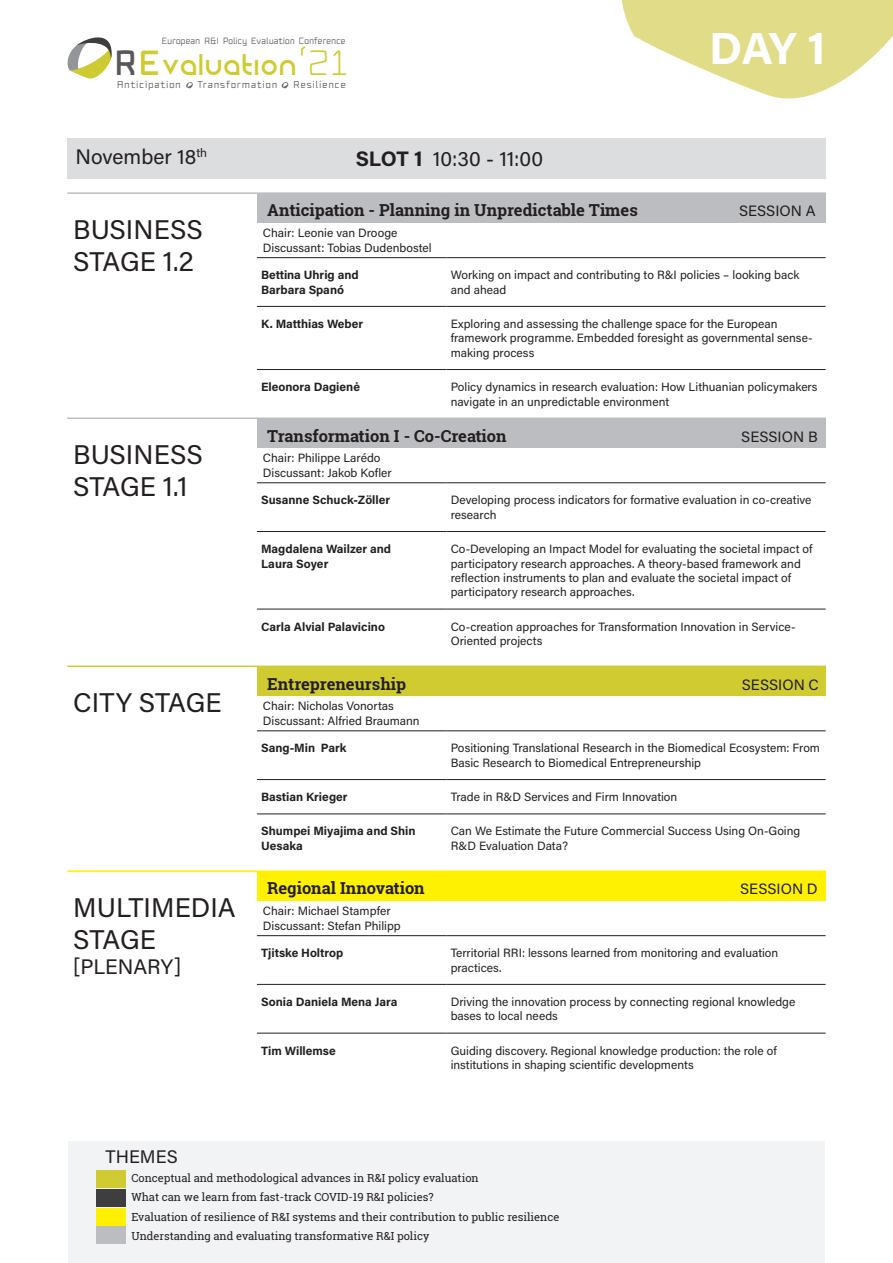
<style>
.page{position:relative;width:893px;height:1263px;background:#fff}
.page>*{position:absolute;margin:0;border:0;box-sizing:border-box;transform-origin:0 0}
.t1{font:700 45px "Acumin Pro";color:#fff}
.t2{font:33.45px "REZ";letter-spacing:.075em;color:#cfcb31}
.t3{font:27px "Acumin Pro";color:#231f20}
.t4{font:21px "Acumin Pro";color:#231f20}
.t5{font:18.15px "Acumin Pro";letter-spacing:.005em;color:#231f20}
.t6{font:700 16.5px "Roboto Slab";color:#231f20}
.t7{font:15px "Acumin Pro";color:#231f20}
.thema_sub{font:12px/14.4px "Acumin Pro";color:#231f20}
.speaker{font:700 12px/14.4px "Acumin Pro";color:#231f20}
.chair{font:12px "Acumin Pro";color:#231f20}
.t8{font:11.1px "Roboto Slab";color:#231f20}
.t9{font:500 9.45px "Fenton";letter-spacing:.125em;color:#57585a}
.t10{font:500 9.45px "Fenton";letter-spacing:.105em;color:#57585a}
.t11{font:500 8.55px "Fenton";letter-spacing:.04em;color:#57585a}
.s1{font-family:"Fenton";font-weight:900;color:#57585a}
.s2{font-family:"Fenton";font-weight:900}
.s3{font-family:"Fenton"}
.s4{font-weight:700}
</style>
<div class="page">
<div style="left:67px;top:138px;width:759px;height:41px;background:#dcdddf"></div>
<div style="left:257px;top:193px;width:569px;height:29px;background:#bcbdc0"></div>
<div style="left:257px;top:418px;width:569px;height:30px;background:#bcbdc0"></div>
<div style="left:257px;top:666px;width:569px;height:30px;background:#cfcb31"></div>
<div style="left:257px;top:871px;width:569px;height:29px;background:#fff101"></div>
<hr style="left:257px;top:257px;width:189px;height:1px;background:#231f20">
<hr style="left:446px;top:257px;width:380px;height:1px;background:#231f20">
<hr style="left:257px;top:482px;width:189px;height:1px;background:#231f20">
<hr style="left:446px;top:482px;width:380px;height:1px;background:#231f20">
<hr style="left:257px;top:730px;width:189px;height:1px;background:#231f20">
<hr style="left:446px;top:730px;width:380px;height:1px;background:#231f20">
<hr style="left:257px;top:935px;width:189px;height:1px;background:#231f20">
<hr style="left:446px;top:935px;width:380px;height:1px;background:#231f20">
<hr style="left:257px;top:306px;width:189px;height:1px;background:#231f20">
<hr style="left:446px;top:306px;width:380px;height:1px;background:#231f20">
<hr style="left:257px;top:531px;width:189px;height:1px;background:#231f20">
<hr style="left:446px;top:531px;width:380px;height:1px;background:#231f20">
<hr style="left:257px;top:779px;width:189px;height:1px;background:#231f20">
<hr style="left:446px;top:779px;width:380px;height:1px;background:#231f20">
<hr style="left:257px;top:984px;width:189px;height:1px;background:#231f20">
<hr style="left:446px;top:984px;width:380px;height:1px;background:#231f20">
<hr style="left:257px;top:369px;width:189px;height:1px;background:#231f20">
<hr style="left:446px;top:369px;width:380px;height:1px;background:#231f20">
<hr style="left:257px;top:609px;width:189px;height:1px;background:#231f20">
<hr style="left:446px;top:609px;width:380px;height:1px;background:#231f20">
<hr style="left:257px;top:814px;width:189px;height:1px;background:#231f20">
<hr style="left:446px;top:814px;width:380px;height:1px;background:#231f20">
<hr style="left:257px;top:1033px;width:189px;height:1px;background:#231f20">
<hr style="left:446px;top:1033px;width:380px;height:1px;background:#231f20">
<hr style="left:67px;top:665px;width:190px;height:2px;background:#cfcb31">
<hr style="left:257px;top:665px;width:189px;height:2px;background:#cfcb31">
<hr style="left:446px;top:665px;width:380px;height:2px;background:#cfcb31">
<hr style="left:67px;top:417px;width:190px;height:2px;background:#bcbdc0">
<hr style="left:257px;top:192px;width:189px;height:2px;background:#bcbdc0">
<hr style="left:446px;top:192px;width:380px;height:2px;background:#bcbdc0">
<hr style="left:67px;top:192px;width:190px;height:2px;background:#bcbdc0">
<hr style="left:257px;top:870px;width:189px;height:2px;background:#fff101">
<hr style="left:446px;top:870px;width:380px;height:2px;background:#fff101">
<hr style="left:67px;top:870px;width:190px;height:2px;background:#fff101">
<hr style="left:257px;top:417px;width:189px;height:2px;background:#bcbdc0">
<hr style="left:446px;top:417px;width:380px;height:2px;background:#bcbdc0">
<svg style="left:67px;top:37px;width:45px;height:42px"></svg>
<svg style="left:186px;top:82px;width:7px;height:7px"></svg>
<svg style="left:281px;top:82px;width:7px;height:7px"></svg>
<svg style="left:621px;top:0;width:272px;height:99px"></svg>
<div style="left:676px;top:0;width:207px;height:45px;background:#e1dc88"></div>
<div style="left:68px;top:1142px;width:757px;height:121px;background:#f2f3f4"></div>
<div style="left:96px;top:1171px;width:30px;height:17px;background:#cfcb31"></div>
<div style="left:96px;top:1189px;width:30px;height:17px;background:#3e3e3f"></div>
<div style="left:96px;top:1208px;width:30px;height:17px;background:#fff101"></div>
<div style="left:96px;top:1226px;width:30px;height:18px;background:#bcbdc0"></div>
<p class="t11" style="left:162px;top:36px;width:185px">European R&amp;I Policy Evaluation Conference</p>
<p class="t2" style="left:114px;top:54px;width:235px"><span class="s1">R</span><span class="s2">E</span>valuation<span class="s3">‘21</span></p>
<p class="t9" style="left:117px;top:79px;width:65px">Anticipation</p>
<p class="t10" style="left:197px;top:79px;width:82px">Transformation</p>
<p class="t9" style="left:294px;top:79px;width:54px">Resilience</p>
<p class="t4" style="left:75px;top:142px;width:133px">November 18<sup>th</sup></p>
<p class="t4" style="left:356px;top:144px;width:189px"><span class="s4">SLOT 1</span> 10:30 - 11:00</p>
<p class="t1" style="left:709px;top:17px;width:118px">DAY 1</p>
<p class="t3" style="left:73px;top:210px;width:131px">BUSINESS</p>
<p class="t3" style="left:73px;top:243px;width:122px">STAGE 1.2</p>
<p class="t3" style="left:73px;top:435px;width:131px">BUSINESS</p>
<p class="t3" style="left:73px;top:468px;width:116px">STAGE 1.1</p>
<p class="t3" style="left:73px;top:683px;width:150px">CITY STAGE</p>
<p class="t3" style="left:73px;top:888px;width:164px">MULTIMEDIA</p>
<p class="t3" style="left:73px;top:921px;width:84px">STAGE</p>
<p class="t4" style="left:73px;top:952px;width:110px">[PLENARY]</p>
<p class="t6" style="left:267px;top:199px;width:372px">Anticipation - Planning in Unpredictable Times</p>
<p class="t7" style="left:739px;top:201px;width:78px">SESSION A</p>
<p class="chair" style="left:263px;top:225px;width:136px">Chair: Leonie van Drooge</p>
<p class="chair" style="left:263px;top:239px;width:170px">Discussant: Tobias Dudenbostel</p>
<p class="speaker" style="left:261px;top:267px;width:99px">Bettina Uhrig and</p>
<p class="speaker" style="left:261px;top:282px;width:84px">Barbara Spanó</p>
<p class="thema_sub" style="left:451px;top:267px;width:350px">Working on impact and contributing to R&amp;I policies – looking back and ahead</p>
<p class="speaker" style="left:261px;top:316px;width:104px">K. Matthias Weber</p>
<p class="thema_sub" style="left:451px;top:316px;width:363px">Exploring and assessing the challenge space for the European framework programme. Embedded foresight as governmental sense&shy;making process</p>
<p class="speaker" style="left:261px;top:379px;width:100px">Eleonora Dagienė</p>
<p class="thema_sub" style="left:451px;top:379px;width:368px">Policy dynamics in research evaluation: How Lithuanian policymakers navigate in an unpredictable environment</p>
<p class="t6" style="left:267px;top:424px;width:241px">Transformation I - Co-Creation</p>
<p class="t7" style="left:741px;top:426px;width:78px">SESSION B</p>
<p class="chair" style="left:263px;top:450px;width:119px">Chair: Philippe Larédo</p>
<p class="chair" style="left:263px;top:464px;width:130px">Discussant: Jakob Kofler</p>
<p class="speaker" style="left:261px;top:492px;width:131px">Susanne Schuck-Zöller</p>
<p class="thema_sub" style="left:451px;top:492px;width:362px">Developing process indicators for formative evaluation in co-creative research</p>
<p class="speaker" style="left:261px;top:541px;width:131px">Magdalena Wailzer and<br>Laura Soyer</p>
<p class="thema_sub" style="left:451px;top:541px;width:363px">Co-Developing an Impact Model for evaluating the societal impact of participatory research approaches. A theory-based framework and reflection instruments to plan and evaluate the societal impact of participatory research approaches.</p>
<p class="speaker" style="left:261px;top:619px;width:125px">Carla Alvial Palavicino</p>
<p class="thema_sub" style="left:451px;top:619px;width:346px">Co-creation approaches for Transformation Innovation in Service-<br>Oriented projects</p>
<p class="t6" style="left:267px;top:672px;width:141px">Entrepreneurship</p>
<p class="t7" style="left:742px;top:674px;width:78px">SESSION C</p>
<p class="chair" style="left:263px;top:698px;width:132px">Chair: Nicholas Vonortas</p>
<p class="chair" style="left:263px;top:712px;width:158px">Discussant: Alfried Braumann</p>
<p class="speaker" style="left:261px;top:740px;width:87px">Sang-Min Park</p>
<p class="thema_sub" style="left:451px;top:740px;width:371px">Positioning Translational Research in the Biomedical Ecosystem: From<br>Basic Research to Biomedical Entrepreneurship</p>
<p class="speaker" style="left:261px;top:789px;width:88px">Bastian Krieger</p>
<p class="thema_sub" style="left:451px;top:789px;width:228px">Trade in R&amp;D Services and Firm Innovation</p>
<p class="speaker" style="left:261px;top:823px;width:156px">Shumpei Miyajima and Shin<br>Uesaka</p>
<p class="thema_sub" style="left:451px;top:823px;width:351px">Can We Estimate the Future Commercial Success Using On-Going<br>R&amp;D Evaluation Data?</p>
<p class="t6" style="left:267px;top:877px;width:159px">Regional Innovation</p>
<p class="t7" style="left:740px;top:879px;width:79px">SESSION D</p>
<p class="chair" style="left:263px;top:903px;width:129px">Chair: Michael Stampfer</p>
<p class="chair" style="left:263px;top:917px;width:139px">Discussant: Stefan Philipp</p>
<p class="speaker" style="left:261px;top:945px;width:84px">Tjitske Holtrop</p>
<p class="thema_sub" style="left:451px;top:945px;width:329px">Territorial RRI: lessons learned from monitoring and evaluation practices.</p>
<p class="speaker" style="left:261px;top:994px;width:138px">Sonia Daniela Mena Jara</p>
<p class="thema_sub" style="left:451px;top:994px;width:346px">Driving the innovation process by connecting regional knowledge bases to local needs</p>
<p class="speaker" style="left:261px;top:1043px;width:76px">Tim Willemse</p>
<p class="thema_sub" style="left:451px;top:1043px;width:327px">Guiding discovery. Regional knowledge production: the role of institutions in shaping scientific developments</p>
<p class="t5" style="left:106px;top:1144px;width:74px">THEMES</p>
<p class="t8" style="left:131px;top:1170px;width:349px">Conceptual and methodological advances in R&amp;I policy evaluation</p>
<p class="t8" style="left:131px;top:1190px;width:304px">What can we learn from fast-track COVID-19 R&amp;I policies?</p>
<p class="t8" style="left:131px;top:1209px;width:429px">Evaluation of resilience of R&amp;I systems and their contribution to public resilience</p>
<p class="t8" style="left:131px;top:1228px;width:299px">Understanding and evaluating transformative R&amp;I policy</p>
</div>
